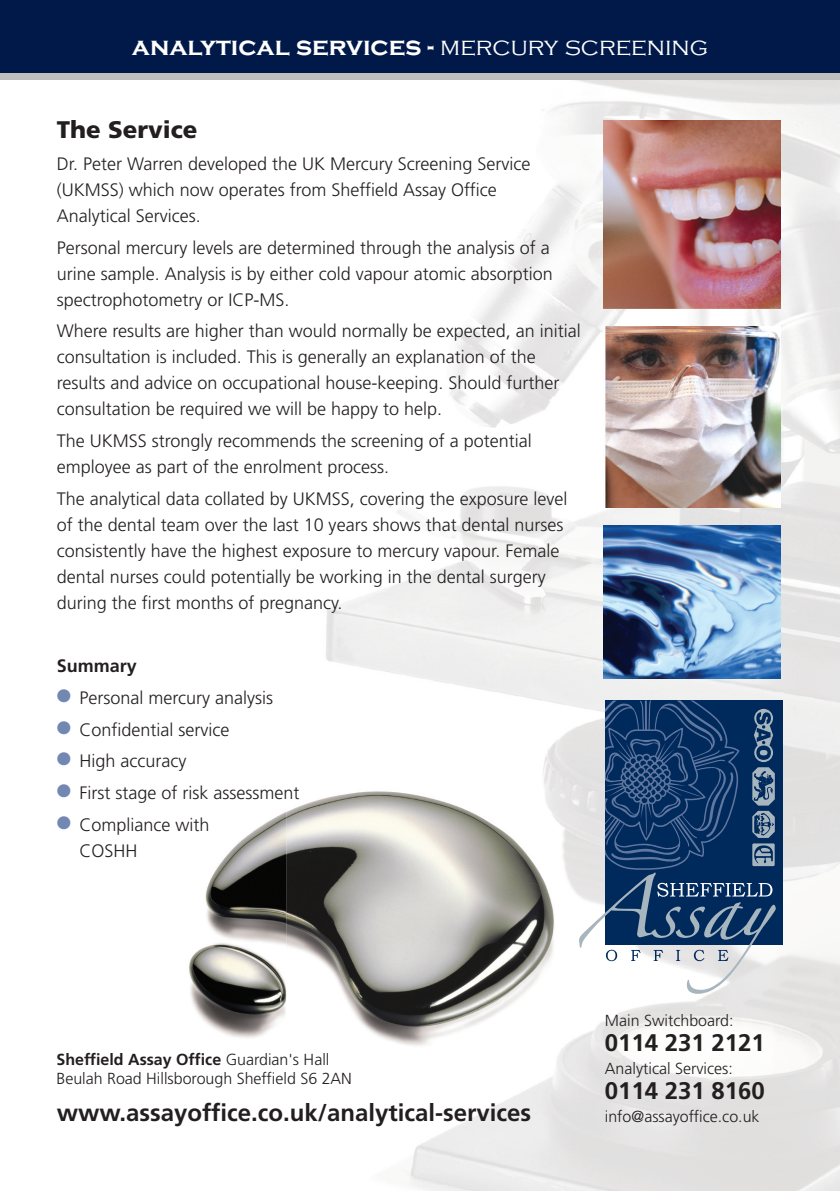
<style>
.page{position:relative;width:840px;height:1191px;background:#fff}
.page>*{position:absolute;margin:0;border:0;box-sizing:border-box;transform-origin:0 0}
.t1{font:700 26px "Copperplate Gothic";color:#fff}
.t2{font:700 24px "Frutiger";color:#231f20}
.t3{font:900 24px "Frutiger";color:#231f20}
.t4{font:300 18px/26px "Frutiger";color:#231f20}
.t5{font:700 18px "Frutiger";color:#231f20}
.t6{font:300 16px/19.2px "Frutiger";color:#231f20}
.s1{font-weight:300}
.s2{color:#7287b1}
.s3{font-weight:700}
</style>
<div class="page">
<img style="left:189px;top:812px;width:97px;height:226px">
<img style="left:326px;top:80px;width:513px;height:1111px">
<img style="left:286px;top:781px;width:280px;height:269px">
<div style="left:0;top:0;width:839px;height:74px;background:#001949"></div>
<div style="left:604px;top:700px;width:178px;height:245px;background:#00295c"></div>
<svg style="left:578px;top:700px;width:197px;height:293px"></svg>
<div style="left:0;top:73px;width:839px;height:7px;background:#c0bfbe"></div>
<img style="left:603px;top:326px;width:177px;height:182px">
<img style="left:603px;top:121px;width:177px;height:188px">
<img style="left:603px;top:525px;width:177px;height:154px">
<h1 class="t1" style="left:132px;top:32px;width:577px">analytical services - <span class="s1">mercury screening</span></h1>
<h2 class="t3" style="left:57px;top:120px;width:142px">The Service</h2>
<p class="t4" style="left:57px;top:152px;width:475px">Dr. Peter Warren developed the UK Mercury Screening Service (UKMSS) which now operates from Sheffield Assay Office<br>Analytical Services.</p>
<p class="t4" style="left:57px;top:236px;width:497px">Personal mercury levels are determined through the analysis of a urine sample. Analysis is by either cold vapour atomic absorption spectrophotometry or ICP-MS.</p>
<p class="t4" style="left:57px;top:319px;width:525px">Where results are higher than would normally be expected, an initial consultation is included. This is generally an explanation of the results and advice on occupational house-keeping. Should further consultation be required we will be happy to help.</p>
<p class="t4" style="left:57px;top:429px;width:476px">The UKMSS strongly recommends the screening of a potential employee as part of the enrolment process.</p>
<p class="t4" style="left:57px;top:487px;width:512px">The analytical data collated by UKMSS, covering the exposure level of the dental team over the last 10 years shows that dental nurses consistently have the highest exposure to mercury vapour. Female dental nurses could potentially be working in the dental surgery during the first months of pregnancy.</p>
<p class="t5" style="left:57px;top:658px;width:81px">Summary</p>
<p class="t4" style="left:57px;top:686px;width:218px"><span class="s2">●</span> Personal mercury analysis</p>
<p class="t4" style="left:57px;top:717px;width:174px"><span class="s2">●</span> Confidential service</p>
<p class="t4" style="left:57px;top:749px;width:131px"><span class="s2">●</span> High accuracy</p>
<p class="t4" style="left:57px;top:781px;width:244px"><span class="s2">●</span> First stage of risk assessment</p>
<p class="t4" style="left:79px;top:812px;width:131px;text-indent:-23px"><span class="s2">●</span> Compliance with<br>COSHH</p>
<p class="t6" style="left:56px;top:1051px;width:297px"><span class="s3">Sheffield Assay Office</span> Guardian's Hall<br>Beulah Road Hillsborough Sheffield S6 2AN</p>
<p class="t6" style="left:604px;top:1012px;width:130px">Main Switchboard:</p>
<h2 class="t2" style="left:604px;top:1033px;width:161px">0114 231 2121</h2>
<p class="t6" style="left:604px;top:1060px;width:129px">Analytical Services:</p>
<h2 class="t2" style="left:604px;top:1081px;width:161px">0114 231 8160</h2>
<h2 class="t2" style="left:57px;top:1103px;width:475px">www.assayoffice.co.uk/analytical-services</h2>
<p class="t6" style="left:604px;top:1108px;width:156px">info@assayoffice.co.uk</p>
</div>
